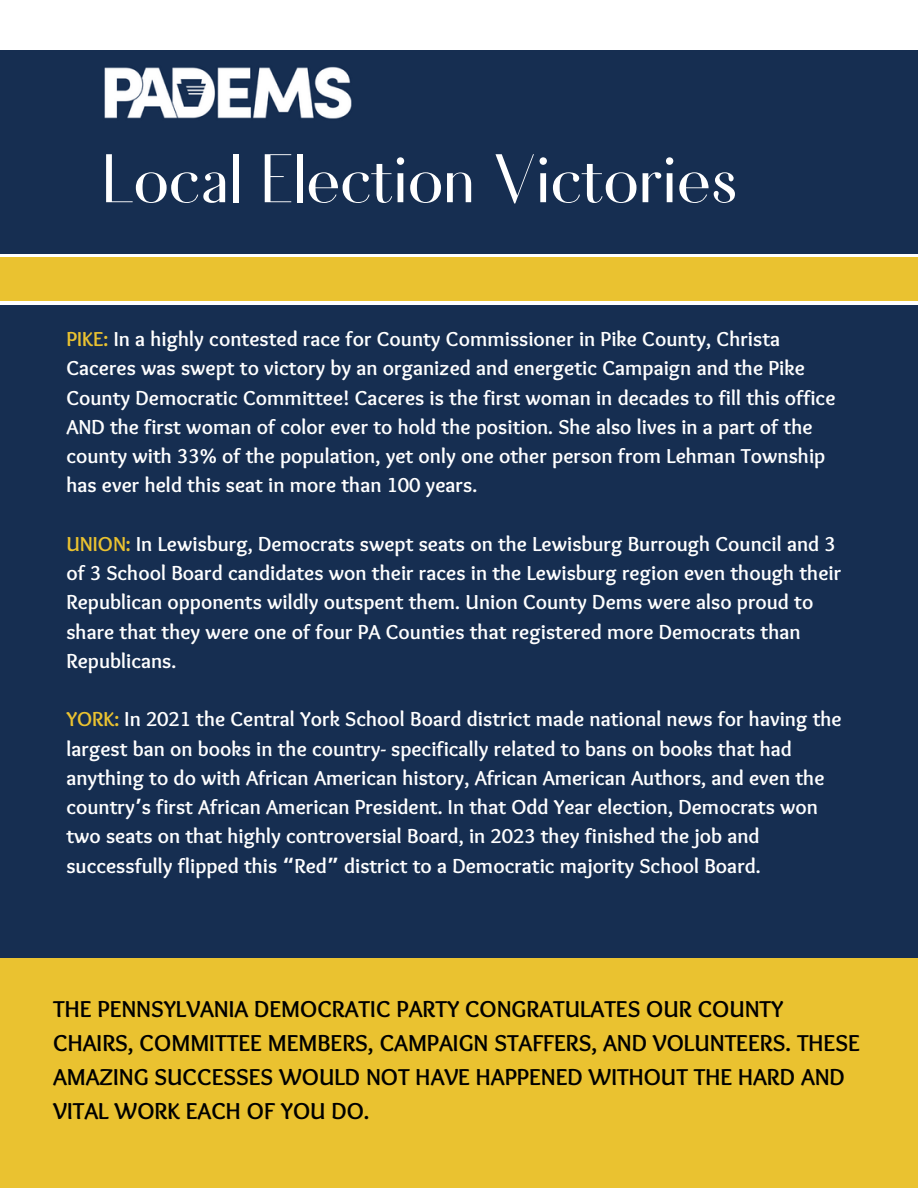
<style>
.page{position:relative;width:918px;height:1188px;background:#fff}
.page>*{position:absolute;margin:0;border:0;box-sizing:border-box;transform-origin:0 0}
.t1{font:91.8px "Fiona";color:#fff}
.t2{font:700 24px/33.8px "Sukar";color:#000}
.t3{font:700 21px/29.2px "Sukar";color:#fff}
.s1{color:#eac230}
.s2{font-family:"Noto Sans Gurmukhi"}
</style>
<div class="page">
<div style="left:0;top:257px;width:918px;height:44px;background:#eac230"></div>
<div style="left:0;top:50px;width:918px;height:203px;background:#162e51"></div>
<img style="left:104px;top:66px;width:248px;height:53px">
<div style="left:0;top:306px;width:918px;height:882px;background:#162e51"></div>
<div style="left:0;top:958px;width:918px;height:230px;background:#eac230"></div>
<p class="t1" style="left:102px;top:128px;width:637px">Local Election Victories</p>
<p class="t3" style="left:66px;top:326px;width:771px"><span class="s1">PIKE:</span> In a highly contested race for County Commissioner in Pike County, Christa Caceres was swept to victory by an organized and energetic Campaign and the Pike County Democratic Committee! Caceres is the first woman in decades to fill this office AND the first woman of color ever to hold the position. She also lives in a part of the county with 33% of the population, yet only one other person from Lehman Township has ever held this seat in more than 100 years.</p>
<p class="t3" style="left:66px;top:531px;width:776px"><span class="s1">UNION:</span> In Lewisburg, Democrats swept seats on the Lewisburg Burrough Council and 3 of 3 School Board candidates won their races in the Lewisburg region even though their Republican opponents wildly outspent them. Union County Dems were also proud to share that they were one of four PA Counties that registered more Democrats than Republicans.</p>
<p class="t3" style="left:66px;top:707px;width:777px"><span class="s1">YORK:</span> In 2021 the Central York School Board district made national news for having the largest ban on books in the country- specifically related to bans on books that had anything to do with African American history, African American Authors, and even the country<span class="s2">’</span>s first African American President. In that Odd Year election, Democrats won two seats on that highly controversial Board, in 2023 they finished the job and successfully flipped this <span class="s2">“</span>Red<span class="s2">”</span> district to a Democratic majority School Board.</p>
<p class="t2" style="left:53px;top:995px;width:808px">THE PENNSYLVANIA DEMOCRATIC PARTY CONGRATULATES OUR COUNTY CHAIRS, COMMITTEE MEMBERS, CAMPAIGN STAFFERS, AND VOLUNTEERS. THESE AMAZING SUCCESSES WOULD NOT HAVE HAPPENED WITHOUT THE HARD AND VITAL WORK EACH OF YOU DO.</p>
</div>
